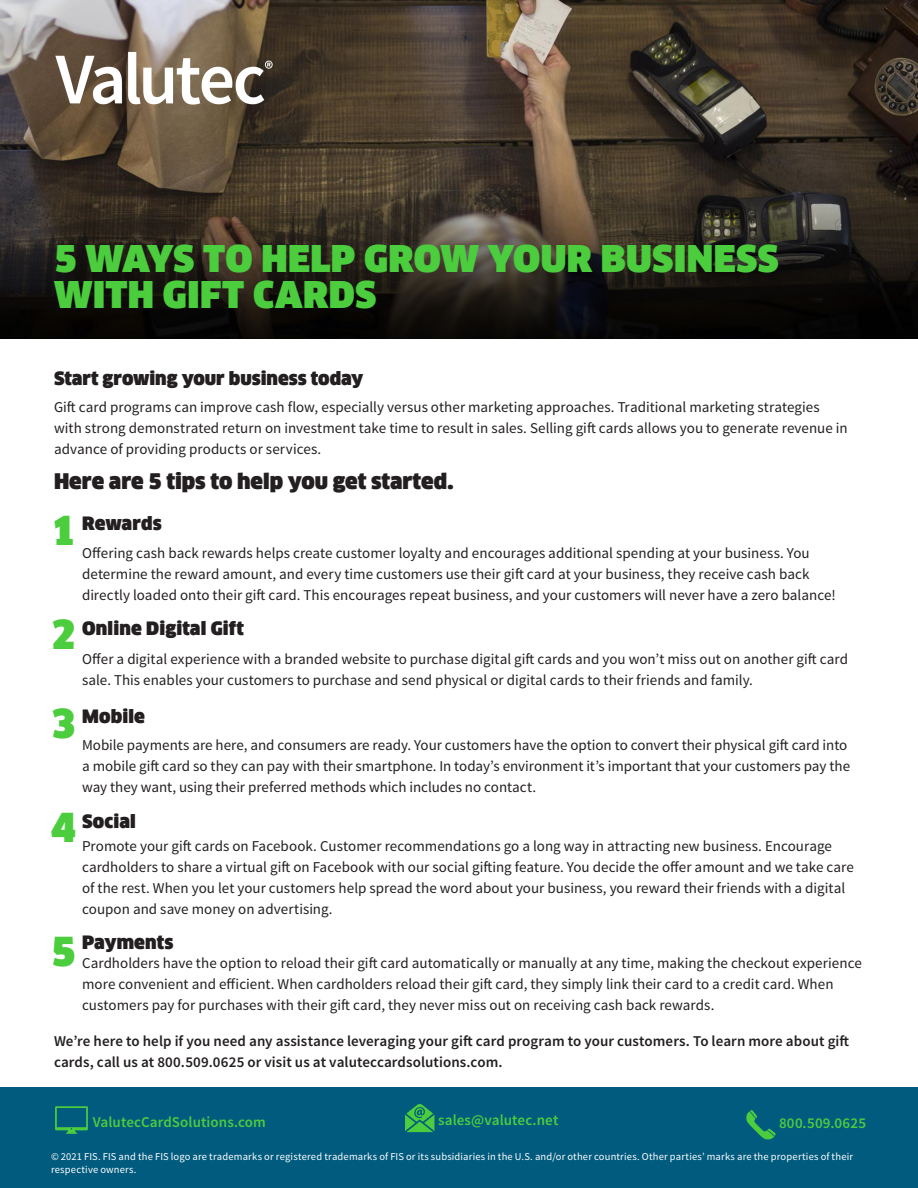
<style>
.page{position:relative;width:918px;height:1188px;background:#fff}
.page>*{position:absolute;margin:0;border:0;box-sizing:border-box;transform-origin:0 0}
.t1{font:900 39px "Clan Offc Pro";color:#4bcd3e}
.t2{font:900 36px "Clan Offc Pro";letter-spacing:.01em;color:#4bcd3e}
.t3{font:900 21px "Clan Offc Pro";color:#231f20}
.t4{font:900 18px "Clan Offc Pro";letter-spacing:.005em;color:#231f20}
.t5{font:15px/21px "Source Sans Pro";color:#231f20}
.t6{font:600 15px/21px "Source Sans Pro";letter-spacing:.005em;color:#231f20}
.t7{font:600 15px "Source Sans Pro";letter-spacing:.005em;color:#4bcd3e}
.t8{font:10.5px/12.6px "Source Sans Pro";letter-spacing:.015em;color:#fff}
</style>
<div class="page">
<img style="left:0;top:0;width:918px;height:339px">
<img style="left:45px;top:40px;width:238px;height:72px">
<div style="left:0;top:1088px;width:918px;height:100px;background:#015b7e"></div>
<svg style="left:55px;top:1106px;width:33px;height:28px"></svg>
<svg style="left:405px;top:1104px;width:29px;height:28px"></svg>
<svg style="left:746px;top:1110px;width:30px;height:30px"></svg>
<p class="t2" style="left:54px;top:238px;width:726px">5 WAYS TO HELP GROW YOUR BUSINESS</p>
<p class="t2" style="left:54px;top:274px;width:324px">WITH GIFT CARDS</p>
<p class="t4" style="left:54px;top:368px;width:311px">Start growing your business today</p>
<p class="t5" style="left:54px;top:397px;width:795px">Gift card programs can improve cash flow, especially versus other marketing approaches. Traditional marketing strategies with strong demonstrated return on investment take time to result in sales. Selling gift cards allows you to generate revenue in advance of providing products or services.</p>
<p class="t3" style="left:54px;top:469px;width:401px">Here are 5 tips to help you get started.</p>
<p class="t4" style="left:82px;top:513px;width:81px">Rewards</p>
<p class="t1" style="left:51px;top:508px;width:26px">1</p>
<p class="t5" style="left:82px;top:542px;width:729px">Offering cash back rewards helps create customer loyalty and encourages additional spending at your business. You determine the reward amount, and every time customers use their gift card at your business, they receive cash back</p>
<p class="t5" style="left:82px;top:584px;width:755px">directly loaded onto their gift card. This encourages repeat business, and your customers will never have a zero balance!</p>
<p class="t1" style="left:51px;top:612px;width:26px">2</p>
<p class="t1" style="left:51px;top:701px;width:26px">3</p>
<p class="t4" style="left:82px;top:618px;width:164px">Online Digital Gift</p>
<p class="t5" style="left:82px;top:649px;width:768px">Offer a digital experience with a branded website to purchase digital gift cards and you won’t miss out on another gift card sale. This enables your customers to purchase and send physical or digital cards to their friends and family.</p>
<p class="t4" style="left:82px;top:705px;width:64px">Mobile</p>
<p class="t5" style="left:82px;top:735px;width:770px">Mobile payments are here, and consumers are ready. Your customers have the option to convert their physical gift card into a mobile gift card so they can pay with their smartphone. In today’s environment it’s important that your customers pay the way they want, using their preferred methods which includes no contact.</p>
<p class="t1" style="left:51px;top:805px;width:26px">4</p>
<p class="t4" style="left:82px;top:811px;width:55px">Social</p>
<p class="t5" style="left:82px;top:836px;width:773px">Promote your gift cards on Facebook. Customer recommendations go a long way in attracting new business. Encourage cardholders to share a virtual gift on Facebook with our social gifting feature. You decide the offer amount and we take care of the rest. When you let your customers help spread the word about your business, you reward their friends with a digital coupon and save money on advertising.</p>
<p class="t1" style="left:51px;top:928px;width:26px">5</p>
<p class="t4" style="left:82px;top:932px;width:93px">Payments</p>
<p class="t5" style="left:82px;top:953px;width:781px">Cardholders have the option to reload their gift card automatically or manually at any time, making the checkout experience more convenient and efficient. When cardholders reload their gift card, they simply link their card to a credit card. When customers pay for purchases with their gift card, they never miss out on receiving cash back rewards.</p>
<p class="t6" style="left:54px;top:1031px;width:797px">We’re here to help if you need any assistance leveraging your gift card program to your customers. To learn more about gift cards, call us at 800.509.0625 or visit us at valuteccardsolutions.com.</p>
<p class="t7" style="left:93px;top:1113px;width:175px">ValutecCardSolutions.com</p>
<p class="t7" style="left:438px;top:1111px;width:122px">sales@valutec.net</p>
<p class="t7" style="left:779px;top:1113px;width:88px">800.509.0625</p>
<p class="t8" style="left:51px;top:1151px;width:804px">© 2021 FIS. FIS and the FIS logo are trademarks or registered trademarks of FIS or its subsidiaries in the U.S. and/or other countries. Other parties’ marks are the properties of their respective owners.</p>
</div>
